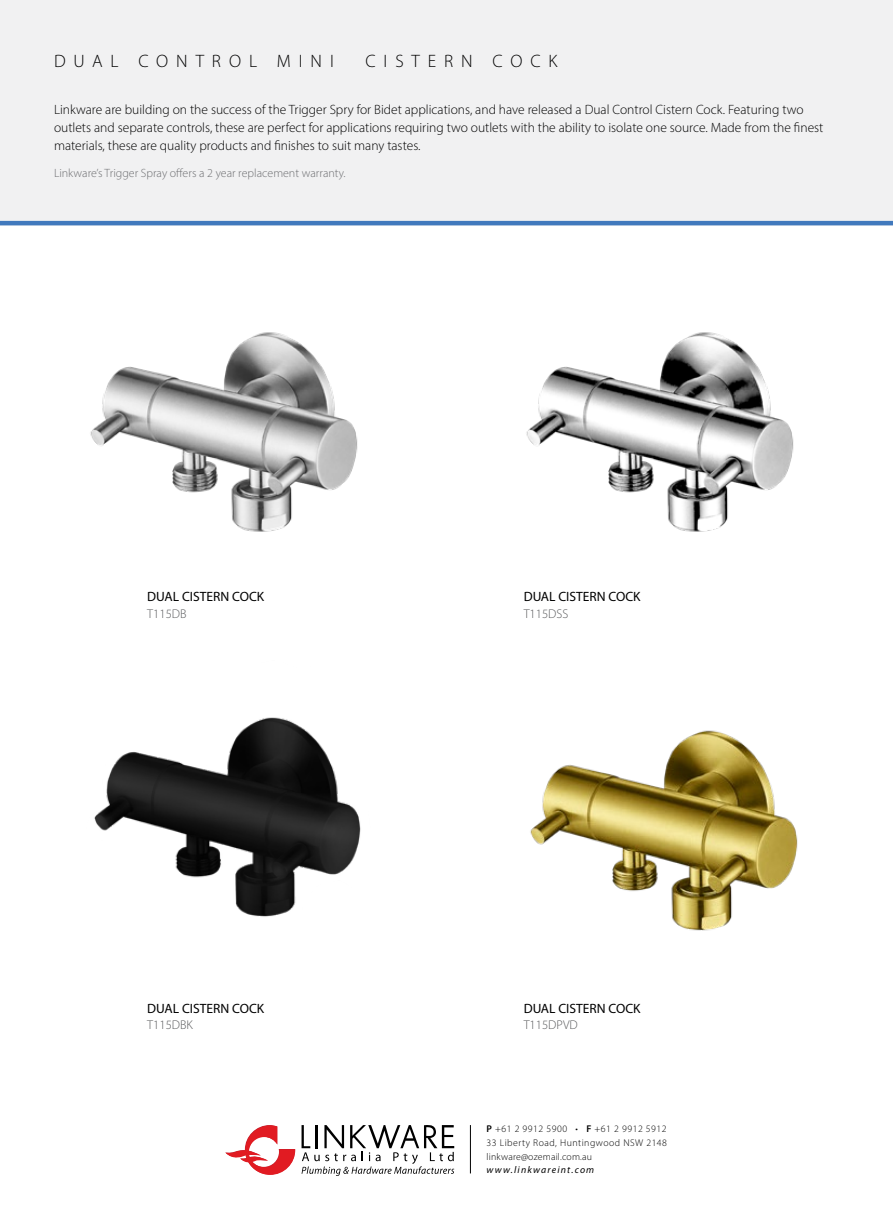
<style>
.page{position:relative;width:893px;height:1212px;background:#fff}
.page>*{position:absolute;margin:0;border:0;box-sizing:border-box;transform-origin:0 0}
.t1{font:300 18px "Myriad Pro";letter-spacing:.44em;color:#000}
.t2{font:300 13.5px/18px "Myriad Pro";color:#000}
.t3{font:13.5px "Myriad Pro";color:#000}
.t4{font:300 12.75px "Myriad Pro";color:#58595b}
.t5{font:300 12px "Myriad Pro";color:#6d6e71}
.t6{font:300 9.9px/13.5px "Myriad Pro";letter-spacing:.05em;color:#000;text-align:justify}
.t7{font:italic 9.9px "Myriad Pro";letter-spacing:.12em;color:#000}
.s1{font-weight:600}
</style>
<div class="page">
<div style="left:0;top:0;width:893px;height:225px;background:#f1f1f2"></div>
<svg style="left:225px;top:1125px;width:70px;height:50px"></svg>
<svg style="left:302px;top:1125px;width:152px;height:51px"></svg>
<hr style="left:470px;top:1125px;width:1px;height:48px;background:#000">
<hr style="left:0;top:221px;width:893px;height:4px;background:#4179bd">
<img style="left:90px;top:332px;width:268px;height:200px">
<img style="left:526px;top:332px;width:268px;height:200px">
<img style="left:94px;top:717px;width:267px;height:200px">
<img style="left:530px;top:730px;width:268px;height:201px">
<h1 class="t1" style="left:54px;top:50px;width:281px">DUAL CONTROL MINI</h1>
<h1 class="t1" style="left:365px;top:50px;width:194px">CISTERN COCK</h1>
<p class="t2" style="left:54px;top:101px;width:771px">Linkware are building on the success of the Trigger Spry for Bidet applications, and have released a Dual Control Cistern Cock. Featuring two outlets and separate controls, these are perfect for applications requiring two outlets with the ability to isolate one source. Made from the finest materials, these are quality products and finishes to suit many tastes.</p>
<p class="t5" style="left:54px;top:166px;width:293px">Linkware’s Trigger Spray offers a 2 year replacement warranty.</p>
<p class="t3" style="left:147px;top:588px;width:118px">DUAL CISTERN COCK</p>
<p class="t4" style="left:147px;top:606px;width:41px">T115DB</p>
<p class="t3" style="left:147px;top:1000px;width:118px">DUAL CISTERN COCK</p>
<p class="t4" style="left:147px;top:1017px;width:47px">T115DBK</p>
<p class="t3" style="left:524px;top:588px;width:118px">DUAL CISTERN COCK</p>
<p class="t4" style="left:524px;top:606px;width:46px">T115DSS</p>
<p class="t3" style="left:524px;top:1000px;width:118px">DUAL CISTERN COCK</p>
<p class="t4" style="left:524px;top:1017px;width:56px">T115DPVD</p>
<p class="t6" style="left:487px;top:1122px;width:182px"><span class="s1">P</span> +61 2 9912 5900 • <span class="s1">F</span> +61 2 9912 5912<br>33 Liberty Road, Huntingwood NSW 2148 linkware@ozemail.com.au</p>
<p class="t7" style="left:487px;top:1163px;width:109px">www.linkwareint.com</p>
</div>
